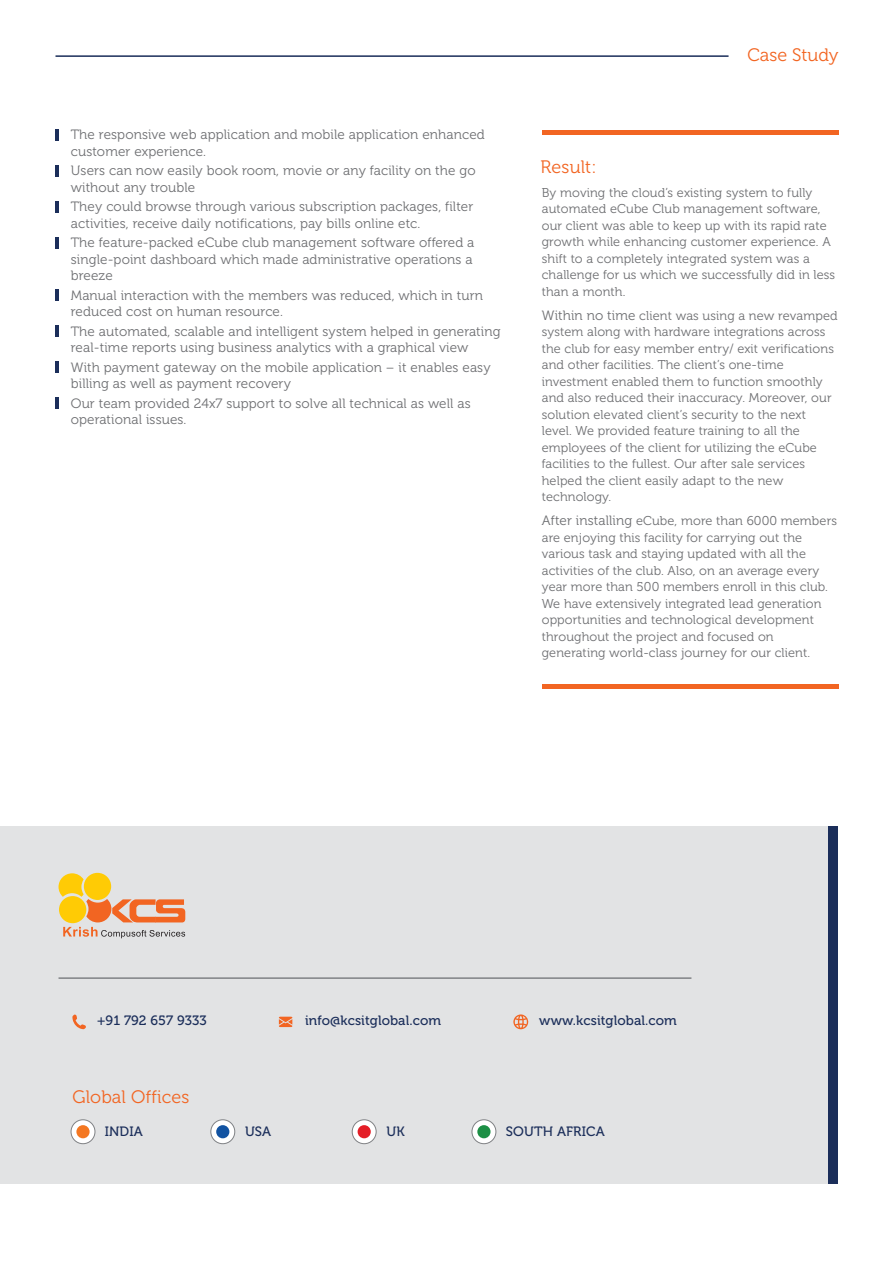
<style>
.page{position:relative;width:893px;height:1263px;background:#fff}
.page>*{position:absolute;margin:0;border:0;box-sizing:border-box;transform-origin:0 0}
.t1{font:18px "Museo 300";letter-spacing:.01em;color:#f26522}
.t2{font:13.5px/16.5px "Museo 300";letter-spacing:.01em;color:#6d6e71}
.t3{font:13.5px "Museo 500";letter-spacing:.01em;color:#1b2e5a}
.t4{font:12.75px/16.5px "Museo 300";letter-spacing:.01em;color:#6d6e71}
.s1{font-size:13.5px}
</style>
<div class="page">
<div style="left:0;top:826px;width:838px;height:357px;background:#e2e3e4"></div>
<svg style="left:59px;top:873px;width:126px;height:65px"></svg>
<hr style="left:542px;top:130px;width:296px;height:4px;background:#f26522">
<div style="left:542px;top:684px;width:296px;height:5px;background:#f26522"></div>
<hr style="left:55px;top:55px;width:674px;height:2px;background:#1b2e5a">
<hr style="left:59px;top:977px;width:632px;height:2px;background:#808285">
<svg style="left:72px;top:1014px;width:14px;height:15px"></svg>
<svg style="left:279px;top:1017px;width:13px;height:10px"></svg>
<svg style="left:513px;top:1014px;width:16px;height:15px"></svg>
<div style="left:71px;top:1120px;width:24px;height:24px;background:#fff;border-radius:50%"></div>
<div style="left:71px;top:1119px;width:24px;height:25px;border:1px solid #808285;border-radius:50%"></div>
<svg style="left:211px;top:1120px;width:24px;height:24px"></svg>
<div style="left:210px;top:1119px;width:25px;height:25px;border:1px solid #808285;border-radius:50%"></div>
<svg style="left:352px;top:1120px;width:24px;height:24px"></svg>
<div style="left:352px;top:1119px;width:25px;height:25px;border:1px solid #808285;border-radius:50%"></div>
<svg style="left:472px;top:1120px;width:24px;height:24px"></svg>
<div style="left:472px;top:1119px;width:24px;height:25px;border:1px solid #808285;border-radius:50%"></div>
<div style="left:76px;top:1125px;width:14px;height:13px;background:#f47721;border-radius:50%"></div>
<div style="left:216px;top:1125px;width:13px;height:13px;background:#1253a2;border-radius:50%"></div>
<div style="left:358px;top:1125px;width:13px;height:13px;background:#e41e27;border-radius:50%"></div>
<div style="left:477px;top:1125px;width:13px;height:13px;background:#1c8f45;border-radius:50%"></div>
<div style="left:829px;top:826px;width:9px;height:357px;background:#1b2e5a"></div>
<hr style="left:55px;top:129px;width:4px;height:11px;background:#1b2e5a">
<hr style="left:55px;top:165px;width:4px;height:11px;background:#1b2e5a">
<hr style="left:55px;top:201px;width:4px;height:11px;background:#1b2e5a">
<hr style="left:55px;top:237px;width:4px;height:11px;background:#1b2e5a">
<hr style="left:55px;top:290px;width:4px;height:11px;background:#1b2e5a">
<hr style="left:55px;top:326px;width:4px;height:11px;background:#1b2e5a">
<hr style="left:55px;top:362px;width:4px;height:11px;background:#1b2e5a">
<hr style="left:55px;top:398px;width:4px;height:11px;background:#1b2e5a">
<p class="t2" style="left:71px;top:127px;width:416px">The responsive web application and mobile application enhanced customer experience.</p>
<p class="t2" style="left:71px;top:163px;width:406px">Users can now easily book room, movie or any facility on the go without any trouble</p>
<p class="t2" style="left:71px;top:199px;width:404px">They could browse through various subscription packages, filter activities, receive daily notifications, pay bills online etc.</p>
<p class="t2" style="left:71px;top:235px;width:405px">The feature-packed eCube club management software offered a single-point dashboard which made administrative operations a breeze</p>
<p class="t2" style="left:71px;top:287px;width:414px">Manual interaction with the members was reduced, which in turn reduced cost on human resource.</p>
<p class="t2" style="left:71px;top:323px;width:431px">The automated, scalable and intelligent system helped in generating real-time reports using business analytics with a graphical view</p>
<p class="t2" style="left:71px;top:359px;width:421px">With payment gateway on the mobile application – it enables easy billing as well as payment recovery</p>
<p class="t2" style="left:71px;top:395px;width:401px">Our team provided 24x7 support to solve all technical as well as operational issues.</p>
<h1 class="t1" style="left:747px;top:45px;width:93px">Case Study</h1>
<h1 class="t1" style="left:541px;top:157px;width:58px">Result:</h1>
<p class="t4" style="left:542px;top:184px;width:295px">By moving the cloud’s existing system to fully automated eCube Club management software, our client was able to keep up with its rapid rate growth while enhancing customer experience. A shift to a completely integrated system was a challenge for us which we successfully did in less than a month.</p>
<p class="t4" style="left:542px;top:307px;width:297px"><span class="s1">Within no time</span> client was using a new revamped system along with hardware integrations across the club for easy member entry/ exit verifications and other facilities. The client’s one-time investment enabled them to function smoothly and also reduced their inaccuracy. Moreover, our solution elevated client’s security to the next level. We provided feature training to all the employees of the client for utilizing the eCube facilities to the fullest. Our after sale services helped the client easily adapt to the new technology.</p>
<p class="t4" style="left:542px;top:513px;width:297px"><span class="s1">After installing</span> eCube, more than 6000 members are enjoying this facility for carrying out the various task and staying updated with all the activities of the club. Also, on an average every year more than 500 members enroll in this club.<br>We have extensively integrated lead generation opportunities and technological development throughout the project and focused on generating world-class journey for our client.</p>
<p class="t3" style="left:97px;top:1013px;width:111px">+91 792 657 9333</p>
<p class="t3" style="left:305px;top:1013px;width:138px">info@kcsitglobal.com</p>
<p class="t3" style="left:539px;top:1013px;width:139px">www.kcsitglobal.com</p>
<h1 class="t1" style="left:72px;top:1087px;width:119px">Global Offices</h1>
<p class="t3" style="left:105px;top:1124px;width:40px">INDIA</p>
<p class="t3" style="left:245px;top:1124px;width:28px">USA</p>
<p class="t3" style="left:387px;top:1124px;width:20px">UK</p>
<p class="t3" style="left:506px;top:1124px;width:100px">SOUTH AFRICA</p>
</div>
